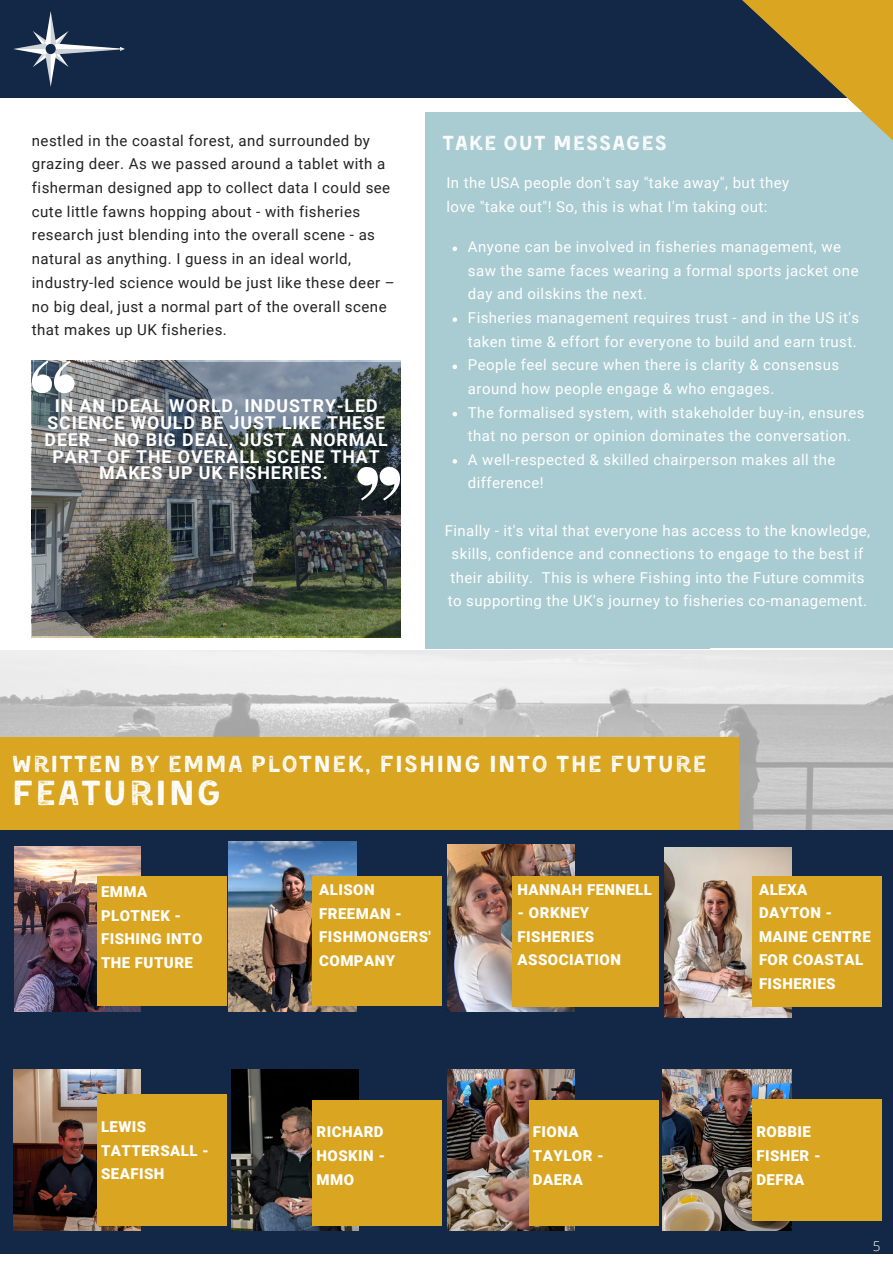
<style>
.page{position:relative;width:893px;height:1264px;background:#fff}
.page>*{position:absolute;margin:0;border:0;box-sizing:border-box;transform-origin:0 0}
.t1{font:36px "Kent 4 F Printed";letter-spacing:.05em;color:#fff}
.t2{font:24px "Kent 4 F Printed";letter-spacing:.05em;color:#fff}
.t3{font:21px "Kent 4 F Printed";letter-spacing:.05em;color:#fff}
.t4{font:700 17.7px/16.8px "Roboto";letter-spacing:.05em;color:#fff;text-align:center}
.t5{font:15px/23.5px "Roboto";letter-spacing:.03em;color:#fff}
.t6{font:15px/23.7px "Roboto";letter-spacing:.03em;color:#222}
.t7{font:900 15px/23.5px "Roboto";letter-spacing:.03em;color:#fff}
.t8{font:300 13.5px "Open Sans";color:#fff}
</style>
<div class="page">
<div style="left:0;top:0;width:892px;height:98px;background:#122846"></div>
<div style="left:425px;top:112px;width:467px;height:536px;background:#a9cbd2"></div>
<img style="left:13px;top:11px;width:112px;height:76px">
<img style="left:32px;top:362px;width:369px;height:273px">
<svg style="left:357px;top:467px;width:43px;height:33px"></svg>
<svg style="left:32px;top:360px;width:43px;height:33px"></svg>
<svg style="left:742px;top:0;width:150px;height:140px"></svg>
<div style="left:0;top:829px;width:892px;height:424px;background:#122846"></div>
<img style="left:0;top:650px;width:892px;height:179px">
<div style="left:0;top:737px;width:738px;height:92px;background:#daa520"></div>
<img style="left:664px;top:847px;width:127px;height:170px">
<img style="left:13px;top:1069px;width:127px;height:161px">
<img style="left:662px;top:1069px;width:129px;height:161px">
<img style="left:14px;top:846px;width:126px;height:165px">
<img style="left:447px;top:844px;width:127px;height:167px">
<img style="left:229px;top:841px;width:127px;height:170px">
<img style="left:231px;top:1069px;width:127px;height:161px">
<img style="left:447px;top:1069px;width:127px;height:161px">
<svg style="left:452px;top:246px;width:5px;height:5px"></svg>
<svg style="left:452px;top:317px;width:5px;height:5px"></svg>
<svg style="left:452px;top:364px;width:5px;height:5px"></svg>
<svg style="left:452px;top:412px;width:5px;height:4px"></svg>
<svg style="left:452px;top:459px;width:5px;height:4px"></svg>
<div style="left:97px;top:876px;width:129px;height:130px;background:#daa520"></div>
<div style="left:312px;top:876px;width:130px;height:130px;background:#daa520"></div>
<div style="left:512px;top:876px;width:146px;height:130px;background:#daa520"></div>
<div style="left:752px;top:876px;width:129px;height:130px;background:#daa520"></div>
<div style="left:97px;top:1094px;width:129px;height:131px;background:#daa520"></div>
<div style="left:312px;top:1099px;width:130px;height:126px;background:#daa520"></div>
<div style="left:529px;top:1099px;width:129px;height:126px;background:#daa520"></div>
<div style="left:752px;top:1099px;width:129px;height:121px;background:#daa520"></div>
<p class="t6" style="left:32px;top:129px;width:364px">nestled in the coastal forest, and surrounded by grazing deer. As we passed around a tablet with a fisherman designed app to collect data I could see cute little fawns hopping about - with fisheries research just blending into the overall scene - as natural as anything. I guess in an ideal world, industry-led science would be just like these deer – no big deal, just a normal part of the overall scene that makes up UK fisheries.</p>
<p class="t4" style="left:45px;top:397px;width:344px">IN AN IDEAL WORLD, INDUSTRY-LED<br>SCIENCE WOULD BE JUST LIKE THESE<br>DEER – NO BIG DEAL, JUST A NORMAL<br>PART OF THE OVERALL SCENE THAT<br>MAKES UP UK FISHERIES.</p>
<h3 class="t3" style="left:442px;top:134px;width:226px">TAKE OUT MESSAGES</h3>
<p class="t5" style="left:446px;top:171px;width:344px">In the USA people don't say "take away", but they love "take out"! So, this is what I'm taking out:</p>
<p class="t5" style="left:468px;top:235px;width:398px">Anyone can be involved in fisheries management, we saw the same faces wearing a formal sports jacket one day and oilskins the next.<br>Fisheries management requires trust - and in the US it's taken time &amp; effort for everyone to build and earn trust.<br>People feel secure when there is clarity &amp; consensus around how people engage &amp; who engages.<br>The formalised system, with stakeholder buy-in, ensures that no person or opinion dominates the conversation.<br>A well-respected &amp; skilled chairperson makes all the difference!</p>
<p class="t5" style="left:444px;top:518px;width:427px">Finally - it's vital that everyone has access to the knowledge, skills, confidence and connections to engage to the best if their ability. This is where Fishing into the Future commits to supporting the UK's journey to fisheries co-management.</p>
<h2 class="t2" style="left:12px;top:754px;width:696px">WRITTEN BY EMMA PLOTNEK, FISHING INTO THE FUTURE</h2>
<h1 class="t1" style="left:12px;top:777px;width:211px">FEATURING</h1>
<p class="t7" style="left:101px;top:880px;width:103px">EMMA<br>PLOTNEK -<br>FISHING INTO<br>THE FUTURE</p>
<p class="t7" style="left:319px;top:878px;width:113px">ALISON<br>FREEMAN -<br>FISHMONGERS'<br>COMPANY</p>
<p class="t7" style="left:517px;top:877px;width:136px">HANNAH FENNELL</p>
<p class="t7" style="left:517px;top:901px;width:105px">- ORKNEY<br>FISHERIES<br>ASSOCIATION</p>
<p class="t7" style="left:759px;top:877px;width:113px">ALEXA<br>DAYTON -<br>MAINE CENTRE<br>FOR COASTAL<br>FISHERIES</p>
<p class="t7" style="left:101px;top:1115px;width:109px">LEWIS<br>TATTERSALL -<br>SEAFISH</p>
<p class="t7" style="left:316px;top:1120px;width:70px;text-align:justify">RICHARD HOSKIN - MMO</p>
<p class="t7" style="left:533px;top:1120px;width:72px">FIONA<br>TAYLOR -<br>DAERA</p>
<p class="t7" style="left:756px;top:1120px;width:66px">ROBBIE<br>FISHER -<br>DEFRA</p>
<p class="t8" style="left:872px;top:1236px;width:9px">5</p>
</div>
